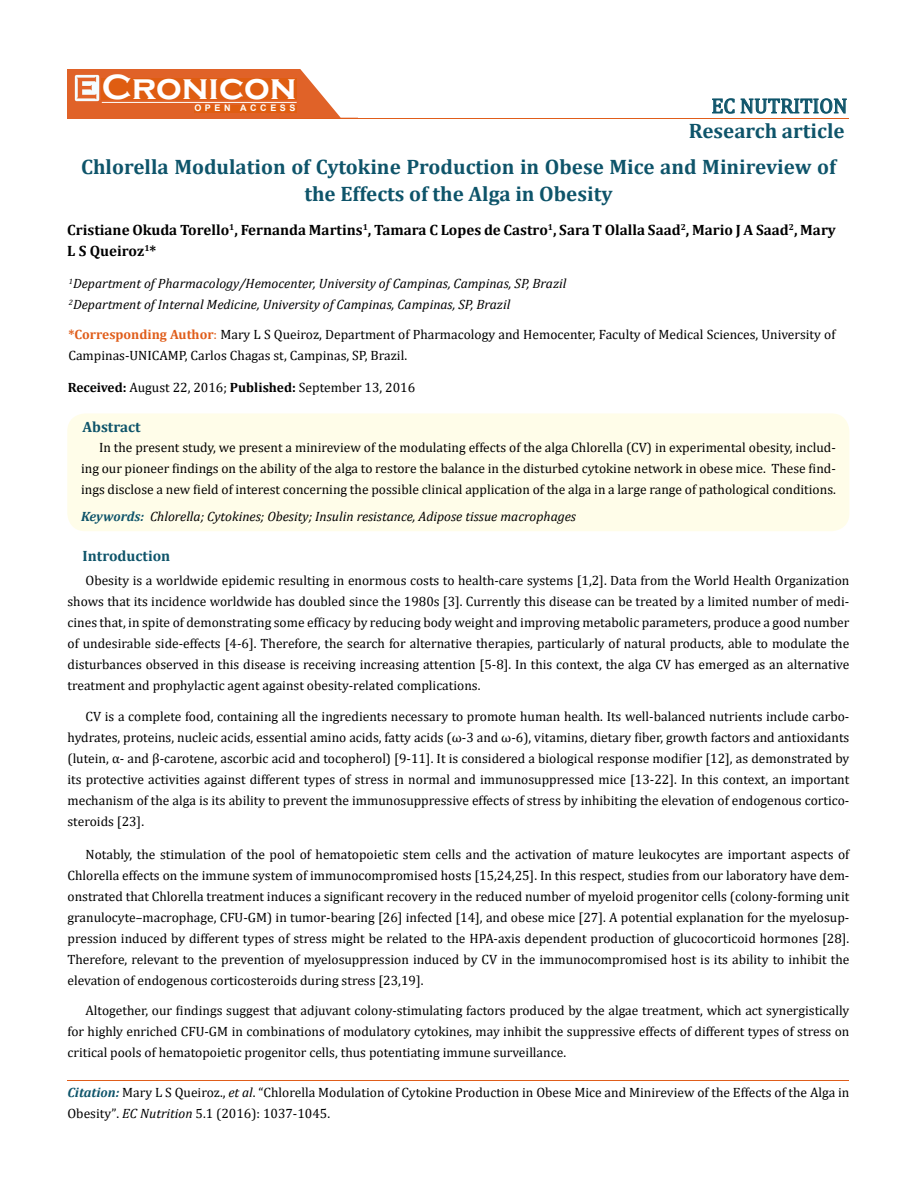
<style>
.page{position:relative;width:917px;height:1190px;background:#fff}
.page>*{position:absolute;margin:0;border:0;box-sizing:border-box;transform-origin:0 0}
.t1{font:700 36px "Copperplate Gothic";color:#fff}
.t2{font:700 21px/35.7px "Cambria";color:#0e546a}
.t3{font:21px "Cambria";color:#0e546a}
.t4{font:700 15px/21px "Cambria";color:#000}
.t5{font:700 15px "Cambria";color:#0e546a}
.t6{font:13.5px/21px "Cambria";color:#000;text-align:justify}
.t7{font:italic 13.5px/21px "Cambria";color:#000}
.t8{font:700 9px "Arial";letter-spacing:.4em;color:#fff}
.s1{font-weight:700;color:#e05d1a}
.s2{color:#e05d1a}
.s3{font-weight:700}
.s4{font-weight:700;color:#0e546a}
.s5{font-weight:700;font-style:italic;color:#0e546a}
.s6{font-style:italic}
.s7{font-size:13.35px}
</style>
<div class="page">
<div style="left:67px;top:70px;width:290px;height:49px;background:#e06228"></div>
<svg style="left:300px;top:69px;width:58px;height:49px"></svg>
<img style="left:75px;top:75px;width:24px;height:26px">
<div style="left:102px;top:79px;width:195px;height:21px;background:#df5d11"></div>
<div style="left:194px;top:105px;width:103px;height:7px;background:#df5d11"></div>
<svg style="left:712px;top:98px;width:135px;height:16px"></svg>
<hr style="left:102px;top:102px;width:194px;height:1px;background:#fff">
<hr style="left:279px;top:118px;width:569px;height:1px;background:#e05d1a">
<hr style="left:67px;top:1080px;width:782px;height:1px;background:#e05d1a">
<div style="left:67px;top:413px;width:782px;height:118px;background:#fffde9;border-radius:18px"></div>
<h1 class="t1" style="left:102px;top:68px;width:196px">Cronicon</h1>
<p class="t8" style="left:194px;top:102px;width:103px">OPEN ACCESS</p>
<h2 class="t3" style="left:711px;top:93px;width:137px">EC NUTRITION</h2>
<h2 class="t2" style="left:81px;top:112px;width:765px;text-indent:608px">Research article<br>Chlorella Modulation of Cytokine Production in Obese Mice and Minireview of</h2>
<h2 class="t2" style="left:304px;top:175px;width:309px">the Effects of the Alga in Obesity</h2>
<p class="t4" style="left:67px;top:219px;width:770px">Cristiane Okuda Torello<sup>1</sup>, Fernanda Martins<sup>1</sup>, Tamara C Lopes de Castro<sup>1</sup>, Sara T Olalla Saad<sup>2</sup>, Mario J A Saad<sup>2</sup>, Mary<br>L S Queiroz<sup>1</sup>*</p>
<p class="t7" style="left:69px;top:272px;width:499px"><sup>1</sup>Department of Pharmacology/Hemocenter, University of Campinas, Campinas, SP, Brazil<br><sup>2</sup>Department of Internal Medicine, University of Campinas, Campinas, SP, Brazil</p>
<p class="t6" style="left:68px;top:324px;width:768px"><span class="s1">*Corresponding Author</span><span class="s2">:</span> Mary L S Queiroz, Department of Pharmacology and Hemocenter, Faculty of Medical Sciences, University of<br>Campinas-UNICAMP, Carlos Chagas st, Campinas, SP, Brazil.</p>
<p class="t6" style="left:68px;top:377px;width:349px"><span class="s3">Received:</span> August 22, 2016; <span class="s3">Published:</span> September 13, 2016</p>
<p class="t5" style="left:82px;top:416px;width:60px">Abstract</p>
<p class="t6" style="left:81px;top:436px;width:756px;text-indent:18px">In the present study, we present a minireview of the modulating effects of the alga Chlorella (CV) in experimental obesity, includ&shy;ing our pioneer findings on the ability of the alga to restore the balance in the disturbed cytokine network in obese mice. These find&shy;ings disclose a new field of interest concerning the possible clinical application of the alga in a large range of pathological conditions.</p>
<p class="t7" style="left:81px;top:505px;width:496px"><span class="s4">Keywords:</span> Chlorella; Cytokines; Obesity; Insulin resistance, Adipose tissue macrophages</p>
<p class="t5" style="left:82px;top:545px;width:89px">Introduction</p>
<p class="t6" style="left:67px;top:570px;width:783px;text-indent:18px">Obesity is a worldwide epidemic resulting in enormous costs to health-care systems [1,2]. Data from the World Health Organization shows that its incidence worldwide has doubled since the 1980s [3]. Currently this disease can be treated by a limited number of medi&shy;cines that, in spite of demonstrating some efficacy by reducing body weight and improving metabolic parameters, produce a good number of undesirable side-effects [4-6]. Therefore, the search for alternative therapies, particularly of natural products, able to modulate the disturbances observed in this disease is receiving increasing attention [5-8]. In this context, the alga CV has emerged as an alternative treatment and prophylactic agent against obesity-related complications.</p>
<p class="t6" style="left:67px;top:706px;width:783px;text-indent:18px">CV is a complete food, containing all the ingredients necessary to promote human health. Its well-balanced nutrients include carbo&shy;hydrates, proteins, nucleic acids, essential amino acids, fatty acids (ω-3 and ω-6), vitamins, dietary fiber, growth factors and antioxidants (lutein, α- and β-carotene, ascorbic acid and tocopherol) [9-11]. It is considered a biological response modifier [12], as demonstrated by its protective activities against different types of stress in normal and immunosuppressed mice [13-22]. In this context, an important mechanism of the alga is its ability to prevent the immunosuppressive effects of stress by inhibiting the elevation of endogenous cortico&shy;steroids [23].</p>
<p class="t6" style="left:67px;top:843px;width:783px;text-indent:18px">Notably, the stimulation of the pool of hematopoietic stem cells and the activation of mature leukocytes are important aspects of Chlorella effects on the immune system of immunocompromised hosts [15,24,25]. In this respect, studies from our laboratory have dem&shy;onstrated that Chlorella treatment induces a significant recovery in the reduced number of myeloid progenitor cells (colony-forming unit granulocyte–macrophage, CFU-GM) in tumor-bearing [26] infected [14], and obese mice [27]. A potential explanation for the myelosup&shy;pression induced by different types of stress might be related to the HPA-axis dependent production of glucocorticoid hormones [28].<br>Therefore, relevant to the prevention of myelosuppression induced by CV in the immunocompromised host is its ability to inhibit the elevation of endogenous corticosteroids during stress [23,19].</p>
<p class="t6" style="left:67px;top:1000px;width:783px;text-indent:18px">Altogether, our findings suggest that adjuvant colony-stimulating factors produced by the algae treatment, which act synergistically for highly enriched CFU-GM in combinations of modulatory cytokines, may inhibit the suppressive effects of different types of stress on critical pools of hematopoietic progenitor cells, thus potentiating immune surveillance.</p>
<p class="t6" style="left:67px;top:1081px;width:783px"><span class="s5">Citation:</span> Mary L S Queiroz., <span class="s6">et al</span>. “Chlorella Modulation of Cytokine Production in Obese Mice and Minireview of the Effects of the Alga in<br>Obesity”<span class="s7">.</span> <span class="s6">EC Nutrition</span> <span class="s7">5</span>.1 (2016): 1037-1045.</p>
</div>
